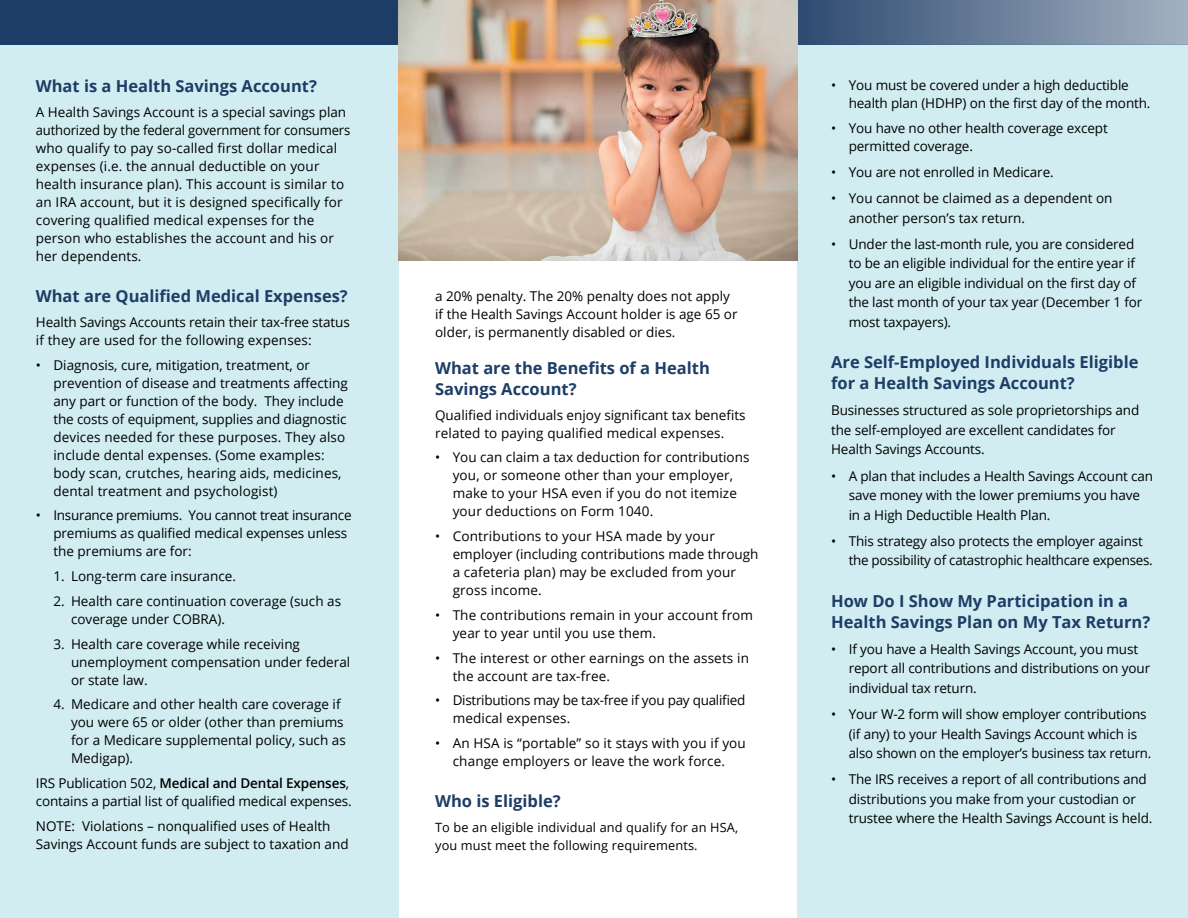
<style>
.page{position:relative;width:1188px;height:918px;background:#fff}
.page>*{position:absolute;margin:0;border:0;box-sizing:border-box;transform-origin:0 0}
.t1{font:700 16.5px/21px "Open Sans";color:#1e3d66}
.t2{font:13.5px/18px "Open Sans";color:#000}
.t3{font:13.5px/19.5px "Open Sans";letter-spacing:-.02em;color:#000}
.t4{font:12.75px/18px "Open Sans";letter-spacing:.01em;color:#000}
.s1{font-weight:600}
</style>
<div class="page">
<div style="left:0;top:0;width:399px;height:918px;background:#d1edf2"></div>
<div style="left:797px;top:44px;width:391px;height:874px;background:#d1edf2"></div>
<svg style="left:0;top:0;width:1188px;height:44px;background:#435d7f"></svg>
<img style="left:399px;top:0;width:398px;height:260px">
<p class="t1" style="left:36px;top:75px;width:283px">What is a Health Savings Account?</p>
<p class="t2" style="left:36px;top:103px;width:316px">A Health Savings Account is a special savings plan authorized by the federal government for consumers who qualify to pay so-called first dollar medical expenses (i.e. the annual deductible on your health insurance plan). This account is similar to an IRA account, but it is designed specifically for covering qualified medical expenses for the person who establishes the account and his or her dependents.</p>
<p class="t1" style="left:36px;top:285px;width:314px">What are Qualified Medical Expenses?</p>
<p class="t2" style="left:36px;top:313px;width:315px">Health Savings Accounts retain their tax-free status if they are used for the following expenses:</p>
<p class="t2" style="left:53px;top:355px;width:296px;text-indent:-18px">• Diagnosis, cure, mitigation, treatment, or prevention of disease and treatments affecting any part or function of the body. They include the costs of equipment, supplies and diagnostic devices needed for these purposes. They also include dental expenses. (Some examples: body scan, crutches, hearing aids, medicines, dental treatment and psychologist)</p>
<p class="t2" style="left:53px;top:506px;width:300px;text-indent:-18px">• Insurance premiums. You cannot treat insurance premiums as qualified medical expenses unless the premiums are for:</p>
<p class="t2" style="left:53px;top:567px;width:184px">1. Long-term care insurance.</p>
<p class="t2" style="left:71px;top:592px;width:272px;text-indent:-18px">2. Health care continuation coverage (such as coverage under COBRA).</p>
<p class="t2" style="left:71px;top:634px;width:281px;text-indent:-18px">3. Health care coverage while receiving unemployment compensation under federal or state law.</p>
<p class="t2" style="left:71px;top:695px;width:276px;text-indent:-18px">4. Medicare and other health care coverage if you were 65 or older (other than premiums for a Medicare supplemental policy, such as Medigap).</p>
<p class="t2" style="left:36px;top:774px;width:317px">IRS Publication 502, <span class="s1">Medical and Dental Expenses</span>, contains a partial list of qualified medical expenses.</p>
<p class="t2" style="left:36px;top:817px;width:314px">NOTE: Violations – nonqualified uses of Health<br>Savings Account funds are subject to taxation and</p>
<p class="t2" style="left:435px;top:287px;width:304px">a 20% penalty. The 20% penalty does not apply if the Health Savings Account holder is age 65 or older, is permanently disabled or dies.</p>
<p class="t1" style="left:435px;top:357px;width:276px">What are the Benefits of a Health<br>Savings Account?</p>
<p class="t2" style="left:435px;top:405px;width:312px">Qualified individuals enjoy significant tax benefits related to paying qualified medical expenses.</p>
<p class="t2" style="left:453px;top:448px;width:298px;text-indent:-18px">• You can claim a tax deduction for contributions you, or someone other than your employer, make to your HSA even if you do not itemize your deductions on Form 1040.</p>
<p class="t2" style="left:453px;top:527px;width:307px;text-indent:-18px">• Contributions to your HSA made by your employer (including contributions made through a cafeteria plan) may be excluded from your gross income.</p>
<p class="t2" style="left:453px;top:606px;width:302px;text-indent:-18px">• The contributions remain in your account from year to year until you use them.</p>
<p class="t2" style="left:453px;top:648px;width:298px;text-indent:-18px">• The interest or other earnings on the assets in the account are tax-free.</p>
<p class="t3" style="left:453px;top:691px;width:294px;line-height:18px;text-indent:-18px">• Distributions may be tax-free if you pay qualified medical expenses.</p>
<p class="t2" style="left:435px;top:734px;width:312px;text-align:center">• An HSA is “portable” so it stays with you if you change employers or leave the work force.</p>
<p class="t1" style="left:435px;top:791px;width:127px">Who is Eligible?</p>
<p class="t4" style="left:435px;top:818px;width:305px">To be an eligible individual and qualify for an HSA, you must meet the following requirements.</p>
<p class="t2" style="left:849px;top:76px;width:303px;text-indent:-18px">• You must be covered under a high deductible health plan (HDHP) on the first day of the month.</p>
<p class="t2" style="left:849px;top:118px;width:261px;text-indent:-18px">• You have no other health coverage except permitted coverage.</p>
<p class="t2" style="left:831px;top:163px;width:224px">• You are not enrolled in Medicare.</p>
<p class="t2" style="left:849px;top:188px;width:265px;line-height:19.5px;text-indent:-18px">• You cannot be claimed as a dependent on another person’s tax return.</p>
<p class="t2" style="left:849px;top:234px;width:295px;line-height:19.5px;text-indent:-18px">• Under the last-month rule, you are considered to be an eligible individual for the entire year if you are an eligible individual on the first day of the last month of your tax year (December 1 for most taxpayers).</p>
<p class="t1" style="left:831px;top:351px;width:309px">Are Self-Employed Individuals Eligible for a Health Savings Account?</p>
<p class="t2" style="left:831px;top:400px;width:310px;line-height:19.5px">Businesses structured as sole proprietorships and the self-employed are excellent candidates for<br>Health Savings Accounts.</p>
<p class="t2" style="left:849px;top:466px;width:306px;line-height:19.5px;text-indent:-18px">• A plan that includes a Health Savings Account can save money with the lower premiums you have in a High Deductible Health Plan.</p>
<p class="t3" style="left:849px;top:531px;width:306px;text-indent:-18px">• This strategy also protects the employer against the possibility of catastrophic healthcare expenses.</p>
<p class="t1" style="left:831px;top:590px;width:321px">How Do I Show My Participation in a<br>Health Savings Plan on My Tax Return?</p>
<p class="t2" style="left:849px;top:639px;width:303px;line-height:19.5px;text-indent:-18px">• If you have a Health Savings Account, you must report all contributions and distributions on your individual tax return.</p>
<p class="t2" style="left:849px;top:704px;width:304px;line-height:19.5px;text-indent:-18px">• Your W-2 form will show employer contributions (if any) to your Health Savings Account which is also shown on the employer’s business tax return.</p>
<p class="t2" style="left:849px;top:769px;width:305px;line-height:19.5px;text-indent:-18px">• The IRS receives a report of all contributions and distributions you make from your custodian or trustee where the Health Savings Account is held.</p>
</div>
